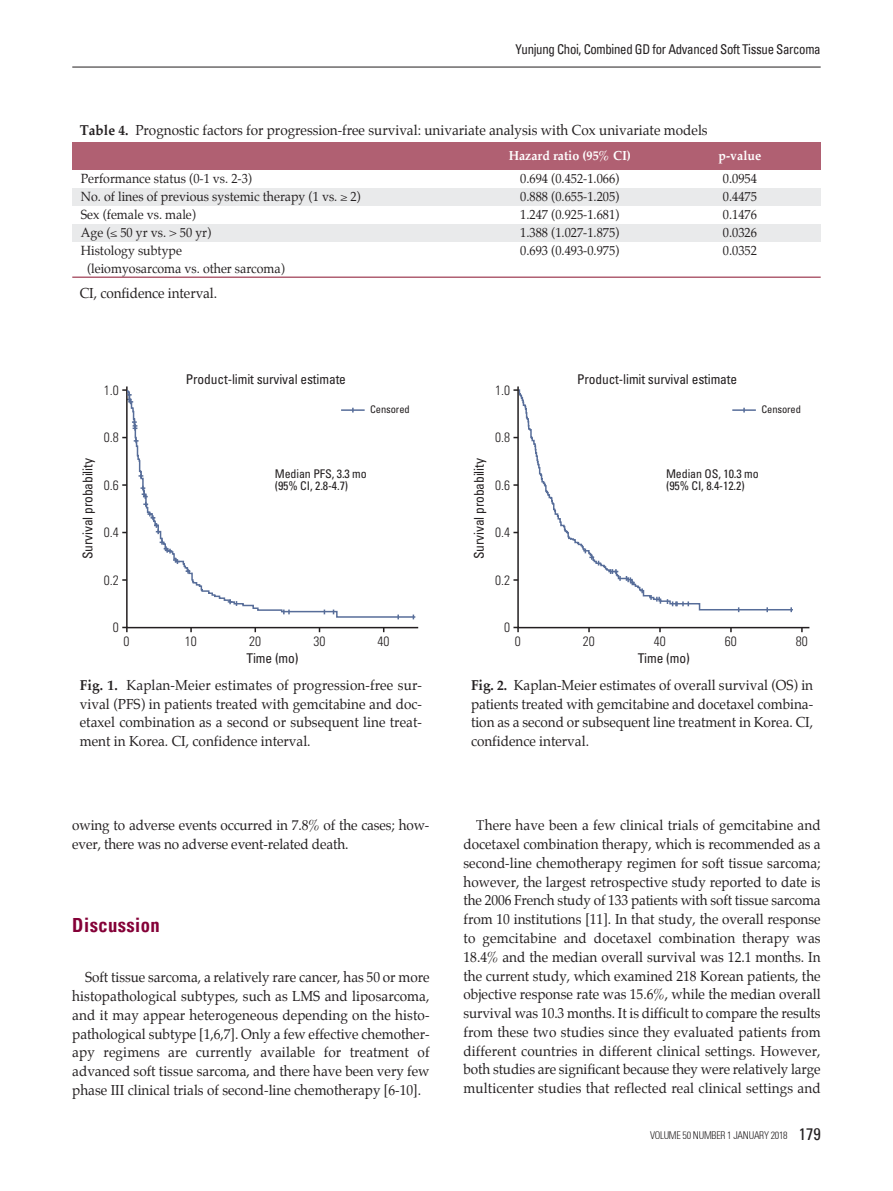
<style>
.page{position:relative;width:893px;height:1191px;background:#fff}
.page>*{position:absolute;margin:0;border:0;box-sizing:border-box;transform-origin:0 0}
.t1{font:700 condensed 19.5px "Univers";letter-spacing:.025em;color:#840037;scale:.95 1}
.t2{font:14.25px/18.8px "Palatino";color:#231f20;text-align:justify;scale:.95 1}
.t3{font:condensed 13.5px "Univers";letter-spacing:-.01em;color:#231f20}
.t4{font:condensed 13.5px "Univers";letter-spacing:-.01em;color:#231f20;scale:.95 1}
.t5{font:300 condensed 13.5px "Univers";color:#231f20}
.t6{font:13.05px "Palatino";color:#231f20;scale:.95 1}
.t7{font:700 13.05px "Palatino";color:#fff;scale:.95 1}
.t8{font:condensed 12px/12px "Univers";letter-spacing:-.01em;color:#231f20}
.t9{font:300 condensed 10.5px "Univers";letter-spacing:-.025em;color:#231f20;scale:.95 1}
.t10{font:condensed 10.5px "Univers";letter-spacing:-.01em;color:#231f20}
.s1{font-weight:700}
.s2{font-weight:400;font-size:16.5px}
</style>
<div class="page">
<hr style="left:72px;top:67px;width:749px;height:1px;background:#231f20">
<svg style="left:122px;top:626px;width:6px;height:6px"></svg>
<svg style="left:125px;top:386px;width:293px;height:243px"></svg>
<svg style="left:126px;top:388px;width:291px;height:230px"></svg>
<svg style="left:122px;top:389px;width:11px;height:15px"></svg>
<hr style="left:341px;top:409px;width:24px;height:2px;background:#576d99">
<svg style="left:513px;top:626px;width:6px;height:6px"></svg>
<svg style="left:517px;top:386px;width:292px;height:243px"></svg>
<hr style="left:732px;top:409px;width:24px;height:2px;background:#576d99">
<div style="left:72px;top:143px;width:749px;height:27px;background:#b06072"></div>
<div style="left:72px;top:189px;width:749px;height:17px;background:#e9eaeb"></div>
<div style="left:72px;top:224px;width:749px;height:17px;background:#e9eaeb"></div>
<hr style="left:72px;top:276px;width:749px;height:2px;background:#b06072">
<p class="t4" style="left:515px;top:41px;width:323px">Yunjung Choi, Combined GD for Advanced Soft Tissue Sarcoma</p>
<p class="t2" style="left:80px;top:122px;width:662px"><span class="s1">Table 4.</span> Prognostic factors for progression-free survival: univariate analysis with Cox univariate models</p>
<p class="t7" style="left:509px;top:149px;width:130px">Hazard ratio (95% CI)</p>
<p class="t7" style="left:719px;top:149px;width:46px">p-value</p>
<p class="t6" style="left:81px;top:172px;width:182px">Performance status (0-1 vs. 2-3)</p>
<p class="t6" style="left:520px;top:172px;width:106px">0.694 (0.452-1.066)</p>
<p class="t6" style="left:723px;top:172px;width:37px">0.0954</p>
<p class="t6" style="left:81px;top:190px;width:296px">No. of lines of previous systemic therapy (1 vs. " 2)</p>
<p class="t6" style="left:520px;top:190px;width:106px">0.888 (0.655-1.205)</p>
<p class="t6" style="left:723px;top:190px;width:37px">0.4475</p>
<p class="t6" style="left:81px;top:208px;width:123px">Sex (female vs. male)</p>
<p class="t6" style="left:520px;top:208px;width:106px">1.247 (0.925-1.681)</p>
<p class="t6" style="left:723px;top:208px;width:37px">0.1476</p>
<p class="t6" style="left:81px;top:226px;width:139px">Age (! 50 yr vs. &gt; 50 yr)</p>
<p class="t6" style="left:520px;top:226px;width:106px">1.388 (1.027-1.875)</p>
<p class="t6" style="left:723px;top:226px;width:37px">0.0326</p>
<p class="t6" style="left:81px;top:244px;width:108px">Histology subtype</p>
<p class="t6" style="left:520px;top:244px;width:106px">0.693 (0.493-0.975)</p>
<p class="t6" style="left:723px;top:244px;width:37px">0.0352</p>
<p class="t6" style="left:87px;top:262px;width:210px">(leiomyosarcoma vs. other sarcoma)</p>
<p class="t2" style="left:80px;top:285px;width:146px">CI, confidence interval.</p>
<p class="t5" style="left:104px;top:382px;width:16px">1.0</p>
<p class="t3" style="left:186px;top:370px;width:162px">Product-limit survival estimate</p>
<p class="t5" style="left:495px;top:382px;width:16px">1.0</p>
<p class="t3" style="left:577px;top:370px;width:162px">Product-limit survival estimate</p>
<p class="t10" style="left:370px;top:402px;width:41px">Censored</p>
<p class="t10" style="left:761px;top:402px;width:41px">Censored</p>
<p class="t5" style="left:104px;top:429px;width:16px">0.8</p>
<p class="t5" style="left:495px;top:429px;width:16px">0.8</p>
<p class="t3" style="left:79px;top:559px;width:102px;rotate:-90deg">Survival probability</p>
<p class="t5" style="left:104px;top:477px;width:16px">0.6</p>
<p class="t5" style="left:104px;top:524px;width:16px">0.4</p>
<p class="t5" style="left:104px;top:572px;width:16px">0.2</p>
<p class="t8" style="left:275px;top:467px;width:93px">Median PFS, 3.3 mo (95% CI, 2.8-4.7)</p>
<p class="t3" style="left:470px;top:559px;width:102px;rotate:-90deg">Survival probability</p>
<p class="t5" style="left:495px;top:477px;width:16px">0.6</p>
<p class="t5" style="left:495px;top:524px;width:16px">0.4</p>
<p class="t5" style="left:495px;top:572px;width:16px">0.2</p>
<p class="t8" style="left:666px;top:467px;width:94px">Median OS, 10.3 mo (95% CI, 8.4-12.2)</p>
<p class="t5" style="left:113px;top:619px;width:7px">0</p>
<p class="t5" style="left:504px;top:619px;width:7px">0</p>
<p class="t5" style="left:124px;top:632px;width:7px">0</p>
<p class="t5" style="left:185px;top:632px;width:13px">10</p>
<p class="t5" style="left:249px;top:632px;width:13px">20</p>
<p class="t5" style="left:313px;top:632px;width:13px">30</p>
<p class="t5" style="left:378px;top:632px;width:13px">40</p>
<p class="t5" style="left:515px;top:632px;width:7px">0</p>
<p class="t5" style="left:583px;top:632px;width:13px">20</p>
<p class="t5" style="left:654px;top:632px;width:13px">40</p>
<p class="t5" style="left:725px;top:632px;width:13px">60</p>
<p class="t5" style="left:796px;top:632px;width:13px">80</p>
<p class="t3" style="left:246px;top:649px;width:54px">Time (mo)</p>
<p class="t3" style="left:638px;top:649px;width:54px">Time (mo)</p>
<p class="t2" style="left:80px;top:676px;width:362px"><span class="s1">Fig. 1.</span> Kaplan-Meier estimates of progression-free sur&shy;vival (PFS) in patients treated with gemcitabine and doc&shy;etaxel combination as a second or subsequent line treat&shy;ment in Korea. CI, confidence interval.</p>
<p class="t2" style="left:471px;top:676px;width:362px"><span class="s1">Fig. 2.</span> Kaplan-Meier estimates of overall survival (OS) in patients treated with gemcitabine and docetaxel combina&shy;tion as a second or subsequent line treatment in Korea. CI, confidence interval.</p>
<p class="t2" style="left:72px;top:817px;width:377px">owing to adverse events occurred in 7.8% of the cases; how&shy;ever, there was no adverse event-related death.</p>
<h1 class="t1" style="left:72px;top:912px;width:94px">Discussion</h1>
<p class="t2" style="left:72px;top:969px;width:377px;text-indent:13px">Soft tissue sarcoma, a relatively rare cancer, has 50 or more histopathological subtypes, such as LMS and liposarcoma, and it may appear heterogeneous depending on the histo&shy;pathological subtype [1,6,7]. Only a few effective chemother&shy;apy regimens are currently available for treatment of advanced soft tissue sarcoma, and there have been very few phase III clinical trials of second-line chemotherapy [6-10].</p>
<p class="t2" style="left:463px;top:817px;width:377px;text-indent:13px">There have been a few clinical trials of gemcitabine and docetaxel combination therapy, which is recommended as a second-line chemotherapy regimen for soft tissue sarcoma; however, the largest retrospective study reported to date is the 2006 French study of 133 patients with soft tissue sarcoma from 10 institutions [11]. In that study, the overall response to gemcitabine and docetaxel combination therapy was 18.4% and the median overall survival was 12.1 months. In the current study, which examined 218 Korean patients, the objective response rate was 15.6%, while the median overall survival was 10.3 months. It is difficult to compare the results from these two studies since they evaluated patients from different countries in different clinical settings. However, both studies are significant because they were relatively large multicenter studies that reflected real clinical settings and</p>
<p class="t9" style="left:650px;top:1129px;width:181px">VOLUME 50 NUMBER 1 JANUARY 2018 <span class="s2">179</span></p>
</div>
